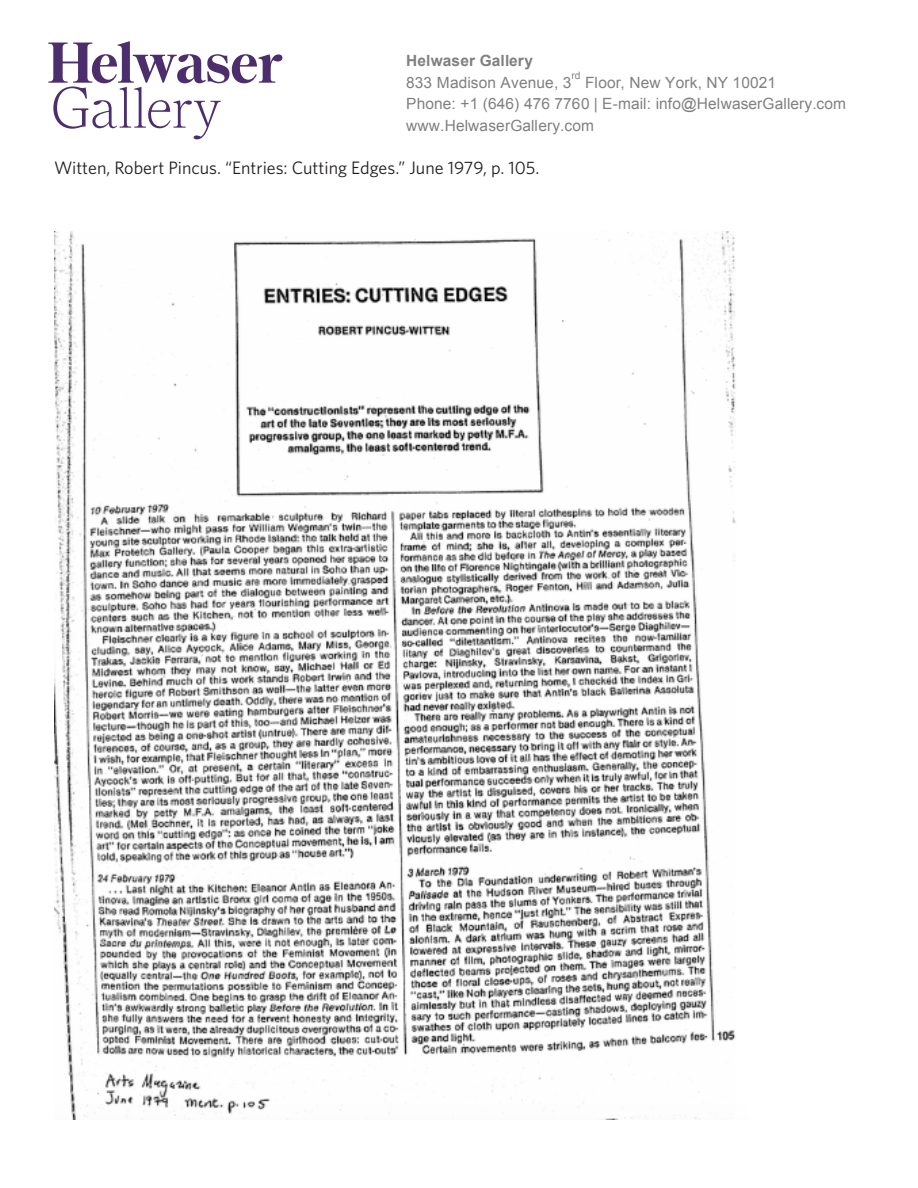
<style>
.page{position:relative;width:918px;height:1188px;background:#fff}
.page>*{position:absolute;margin:0;border:0;box-sizing:border-box;transform-origin:0 0}
.t1{font:18px "Whitney";color:#231f20}
.t2{font:15.45px/21.8px "Arial";letter-spacing:.005em;color:#808080}
.t3{font:10.2px "Arial";color:#808080}
.s1{font-weight:700}
</style>
<div class="page">
<svg style="left:48px;top:41px;width:234px;height:98px"></svg>
<img style="left:54px;top:231px;width:682px;height:888px">
<p class="t2" style="left:406px;top:49px;width:167px"><span class="s1">Helwaser Gallery<br></span>833 Madison Avenue, 3</p>
<p class="t3" style="left:572px;top:69px;width:11px">rd</p>
<p class="t2" style="left:406px;top:71px;width:441px;text-indent:179px">Floor, New York, NY 10021<br>Phone: +1 (646) 476 7760 | E-mail: info@HelwaserGallery.com www.HelwaserGallery.com</p>
<p class="t1" style="left:54px;top:156px;width:487px">Witten, Robert Pincus. “Entries: Cutting Edges.” June 1979, p. 105.</p>
</div>
